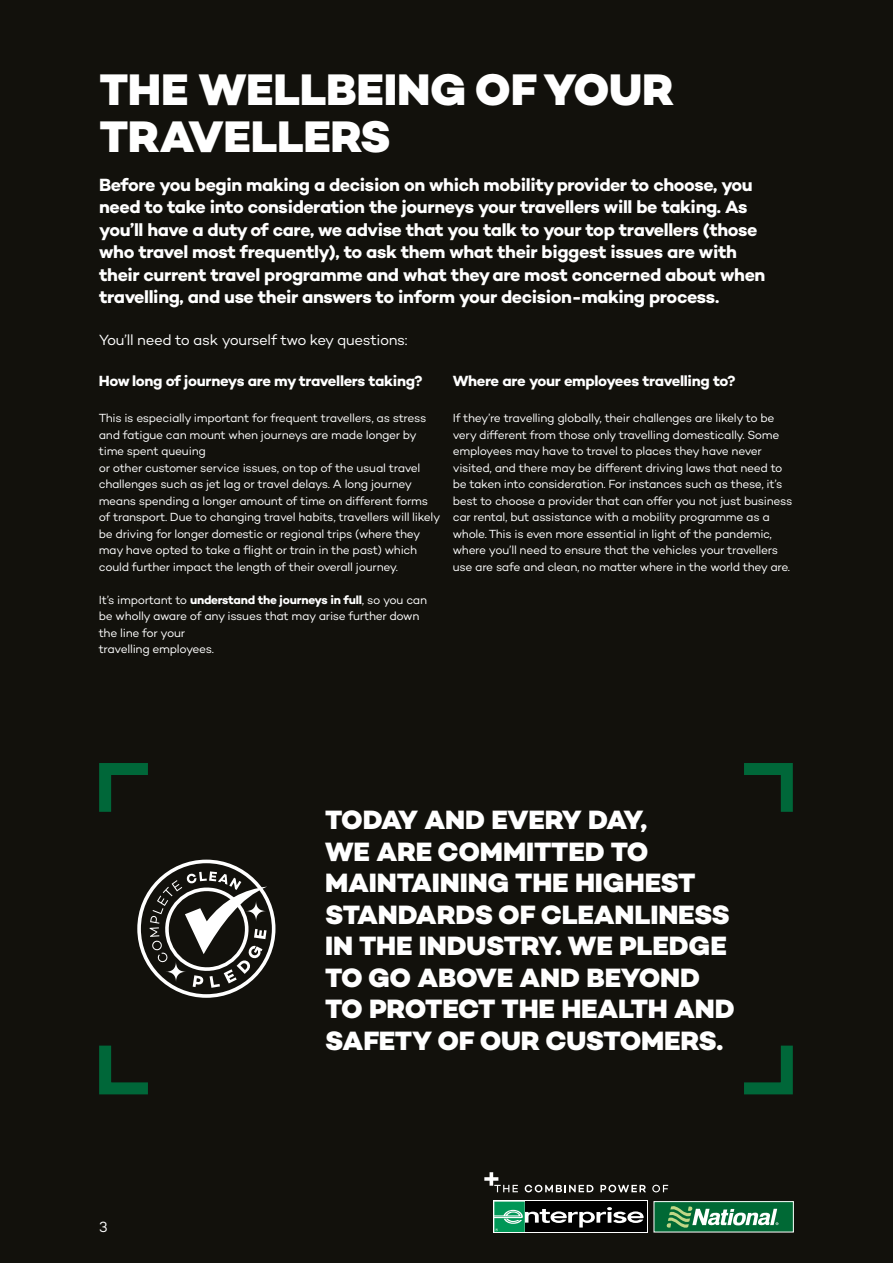
<style>
.page{position:relative;width:893px;height:1263px;background:#12110c}
.page>*{position:absolute;margin:0;border:0;box-sizing:border-box;transform-origin:0 0}
.t1{font:800 45px/46.5px "Campton";letter-spacing:-.005em;color:#fff}
.t2{font:800 27px/31.5px "Campton";letter-spacing:-.005em;color:#fff}
.t3{font:700 18px/22.5px "Campton";letter-spacing:-.025em;color:#fff}
.t4{font:700 15px "Campton";letter-spacing:-.025em;color:#fff}
.t5{font:15px "Campton";letter-spacing:-.025em;color:#fff}
.t6{font:12px/16.5px "Campton";letter-spacing:-.025em;color:#fff}
.s1{font-weight:700}
</style>
<div class="page">
<div style="left:654px;top:1201px;width:139px;height:31px;background:#006935"></div>
<div style="left:653px;top:1201px;width:141px;height:31px;border:1px solid #fff"></div>
<svg style="left:666px;top:1206px;width:112px;height:22px"></svg>
<svg style="left:525px;top:1185px;width:68px;height:7px"></svg>
<svg style="left:600px;top:1185px;width:46px;height:7px"></svg>
<svg style="left:652px;top:1185px;width:16px;height:7px"></svg>
<svg style="left:484px;top:1172px;width:34px;height:20px"></svg>
<div style="left:493px;top:1200px;width:154px;height:33px;background:#000"></div>
<svg style="left:494px;top:1201px;width:150px;height:31px"></svg>
<svg style="left:744px;top:763px;width:49px;height:49px"></svg>
<svg style="left:99px;top:763px;width:49px;height:49px"></svg>
<svg style="left:99px;top:1045px;width:49px;height:50px"></svg>
<svg style="left:744px;top:1045px;width:49px;height:50px"></svg>
<div style="left:137px;top:860px;width:138px;height:138px;border:4px solid #fff;border-radius:50%"></div>
<svg style="left:150px;top:871px;width:117px;height:117px"></svg>
<svg style="left:165px;top:961px;width:22px;height:21px"></svg>
<svg style="left:245px;top:900px;width:22px;height:22px"></svg>
<h1 class="t1" style="left:99px;top:66px;width:576px">THE WELLBEING OF YOUR<br>TRAVELLERS</h1>
<p class="t3" style="left:99px;top:173px;width:668px">Before you begin making a decision on which mobility provider to choose, you need to take into consideration the journeys your travellers will be taking. As you’ll have a duty of care, we advise that you talk to your top travellers (those who travel most frequently), to ask them what their biggest issues are with their current travel programme and what they are most concerned about when travelling, and use their answers to inform your decision-making process.</p>
<p class="t5" style="left:99px;top:331px;width:310px">You’ll need to ask yourself two key questions:</p>
<p class="t4" style="left:453px;top:371px;width:284px">Where are your employees travelling to?</p>
<p class="t6" style="left:453px;top:409px;width:341px">If they’re travelling globally, their challenges are likely to be very different from those only travelling domestically. Some employees may have to travel to places they have never visited, and there may be different driving laws that need to be taken into consideration. For instances such as these, it’s best to choose a provider that can offer you not just business car rental, but assistance with a mobility programme as a whole. This is even more essential in light of the pandemic, where you’ll need to ensure that the vehicles your travellers use are safe and clean, no matter where in the world they are.</p>
<p class="t4" style="left:99px;top:371px;width:325px">How long of journeys are my travellers taking?</p>
<p class="t6" style="left:99px;top:409px;width:343px">This is especially important for frequent travellers, as stress and fatigue can mount when journeys are made longer by time spent queuing<br>or other customer service issues, on top of the usual travel challenges such as jet lag or travel delays. A long journey means spending a longer amount of time on different forms of transport. Due to changing travel habits, travellers will likely be driving for longer domestic or regional trips (where they may have opted to take a flight or train in the past) which could further impact the length of their overall journey.</p>
<p class="t6" style="left:99px;top:591px;width:330px">It’s important to <span class="s1">understand the journeys in full</span>, so you can be wholly aware of any issues that may arise further down the line for your<br>travelling employees.</p>
<p class="t5" style="left:99px;top:1217px;width:10px">3</p>
<h2 class="t2" style="left:325px;top:804px;width:411px">TODAY AND EVERY DAY,<br>WE ARE COMMITTED TO<br>MAINTAINING THE HIGHEST<br>STANDARDS OF CLEANLINESS<br>IN THE INDUSTRY. WE PLEDGE<br>TO GO ABOVE AND BEYOND<br>TO PROTECT THE HEALTH AND<br>SAFETY OF OUR CUSTOMERS.</h2>
</div>
